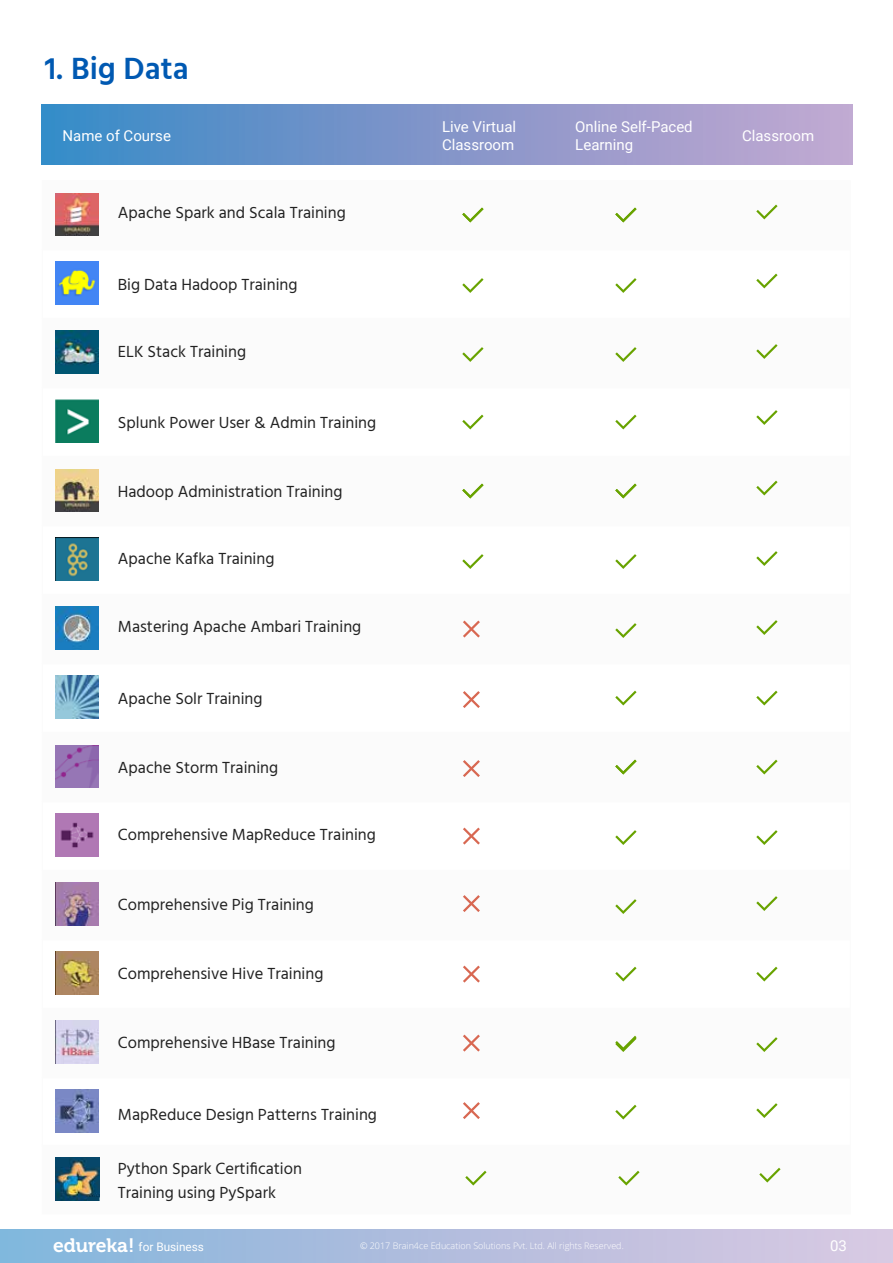
<style>
.page{position:relative;width:893px;height:1263px;background:#fff}
.page>*{position:absolute;margin:0;border:0;box-sizing:border-box;transform-origin:0 0}
.t1{font:600 31.5px "Hind";color:#0059b2}
.t2{font:16.5px/24px "Hind";color:#222}
.t3{font:15px/18px "Roboto";color:#fff}
.t4{font:11.85px "Roboto";color:#fff}
.t5{font:300 9px "Open Sans";color:#fff}
.s1{font-family:"Museo 700";font-size:19.35px}
</style>
<div class="page">
<div style="left:42px;top:180px;width:809px;height:70px;background:#fbfbfb"></div>
<img style="left:56px;top:193px;width:42px;height:43px">
<div style="left:42px;top:318px;width:809px;height:70px;background:#fbfbfb"></div>
<img style="left:56px;top:262px;width:42px;height:42px">
<img style="left:56px;top:331px;width:42px;height:42px">
<img style="left:56px;top:400px;width:42px;height:42px">
<svg style="left:462px;top:278px;width:22px;height:15px"></svg>
<svg style="left:462px;top:208px;width:22px;height:14px"></svg>
<svg style="left:462px;top:347px;width:22px;height:15px"></svg>
<svg style="left:462px;top:415px;width:22px;height:14px"></svg>
<div style="left:42px;top:456px;width:809px;height:70px;background:#fbfbfb"></div>
<div style="left:42px;top:594px;width:809px;height:70px;background:#fbfbfb"></div>
<svg style="left:462px;top:554px;width:22px;height:15px"></svg>
<svg style="left:462px;top:484px;width:22px;height:14px"></svg>
<div style="left:42px;top:732px;width:809px;height:70px;background:#fbfbfb"></div>
<div style="left:42px;top:870px;width:809px;height:70px;background:#fbfbfb"></div>
<img style="left:56px;top:469px;width:42px;height:43px">
<img style="left:56px;top:538px;width:42px;height:42px">
<img style="left:56px;top:607px;width:42px;height:42px">
<img style="left:56px;top:676px;width:42px;height:42px">
<img style="left:56px;top:745px;width:42px;height:43px">
<img style="left:56px;top:814px;width:42px;height:42px">
<img style="left:56px;top:883px;width:42px;height:42px">
<img style="left:56px;top:952px;width:42px;height:42px">
<div style="left:42px;top:1008px;width:809px;height:70px;background:#fbfbfb"></div>
<img style="left:56px;top:1021px;width:42px;height:42px">
<div style="left:41px;top:104px;width:811px;height:60px;background:linear-gradient(to right,#3989c6,#c8a6d0)"></div>
<img style="left:56px;top:1090px;width:42px;height:42px">
<svg style="left:615px;top:278px;width:22px;height:15px"></svg>
<svg style="left:615px;top:208px;width:22px;height:14px"></svg>
<svg style="left:615px;top:347px;width:22px;height:15px"></svg>
<svg style="left:615px;top:415px;width:22px;height:14px"></svg>
<svg style="left:615px;top:554px;width:22px;height:15px"></svg>
<svg style="left:615px;top:484px;width:22px;height:14px"></svg>
<svg style="left:615px;top:623px;width:22px;height:15px"></svg>
<svg style="left:615px;top:691px;width:22px;height:14px"></svg>
<svg style="left:615px;top:830px;width:22px;height:15px"></svg>
<svg style="left:615px;top:760px;width:22px;height:14px"></svg>
<svg style="left:615px;top:899px;width:22px;height:15px"></svg>
<svg style="left:615px;top:967px;width:22px;height:14px"></svg>
<svg style="left:615px;top:1105px;width:22px;height:14px"></svg>
<svg style="left:615px;top:1036px;width:22px;height:16px"></svg>
<div style="left:0;top:1229px;width:893px;height:34px;background:linear-gradient(to right,#84b5dc,#dcc8e1)"></div>
<svg style="left:756px;top:620px;width:22px;height:15px"></svg>
<svg style="left:756px;top:691px;width:22px;height:14px"></svg>
<svg style="left:756px;top:760px;width:22px;height:14px"></svg>
<svg style="left:756px;top:830px;width:22px;height:15px"></svg>
<svg style="left:756px;top:896px;width:22px;height:15px"></svg>
<svg style="left:756px;top:967px;width:22px;height:14px"></svg>
<svg style="left:756px;top:1037px;width:22px;height:15px"></svg>
<svg style="left:756px;top:1103px;width:22px;height:15px"></svg>
<svg style="left:756px;top:205px;width:22px;height:14px"></svg>
<svg style="left:756px;top:274px;width:22px;height:14px"></svg>
<svg style="left:756px;top:344px;width:22px;height:15px"></svg>
<svg style="left:756px;top:410px;width:22px;height:15px"></svg>
<svg style="left:756px;top:481px;width:22px;height:14px"></svg>
<svg style="left:756px;top:551px;width:22px;height:15px"></svg>
<svg style="left:463px;top:691px;width:17px;height:17px"></svg>
<svg style="left:463px;top:620px;width:17px;height:17px"></svg>
<svg style="left:463px;top:760px;width:17px;height:17px"></svg>
<svg style="left:463px;top:827px;width:17px;height:17px"></svg>
<svg style="left:463px;top:965px;width:17px;height:17px"></svg>
<svg style="left:463px;top:895px;width:17px;height:17px"></svg>
<svg style="left:463px;top:1034px;width:17px;height:18px"></svg>
<svg style="left:463px;top:1102px;width:17px;height:17px"></svg>
<div style="left:42px;top:1145px;width:809px;height:69px;background:#fbfbfb"></div>
<img style="left:56px;top:1157px;width:43px;height:43px">
<svg style="left:88px;top:1197px;width:11px;height:3px"></svg>
<svg style="left:465px;top:1171px;width:22px;height:14px"></svg>
<svg style="left:618px;top:1171px;width:22px;height:14px"></svg>
<svg style="left:759px;top:1168px;width:22px;height:14px"></svg>
<h1 class="t1" style="left:45px;top:46px;width:145px">1. Big Data</h1>
<p class="t3" style="left:442px;top:117px;width:76px">Live Virtual<br>Classroom</p>
<p class="t3" style="left:575px;top:117px;width:119px">Online Self-Paced<br>Learning</p>
<p class="t3" style="left:63px;top:126px;width:110px">Name of Course</p>
<p class="t3" style="left:742px;top:126px;width:74px">Classroom</p>
<p class="t2" style="left:118px;top:201px;width:229px">Apache Spark and Scala Training</p>
<p class="t2" style="left:118px;top:273px;width:181px">Big Data Hadoop Training</p>
<p class="t2" style="left:118px;top:341px;width:130px">ELK Stack Training</p>
<p class="t2" style="left:118px;top:411px;width:260px">Splunk Power User &amp; Admin Training</p>
<p class="t2" style="left:118px;top:480px;width:226px">Hadoop Administration Training</p>
<p class="t2" style="left:118px;top:548px;width:158px">Apache Kafka Training</p>
<p class="t2" style="left:118px;top:615px;width:245px">Mastering Apache Ambari Training</p>
<p class="t2" style="left:118px;top:687px;width:146px">Apache Solr Training</p>
<p class="t2" style="left:118px;top:756px;width:162px">Apache Storm Training</p>
<p class="t2" style="left:118px;top:824px;width:260px">Comprehensive MapReduce Training</p>
<p class="t2" style="left:118px;top:893px;width:198px">Comprehensive Pig Training</p>
<p class="t2" style="left:118px;top:962px;width:207px">Comprehensive Hive Training</p>
<p class="t2" style="left:118px;top:1031px;width:219px">Comprehensive HBase Training</p>
<p class="t2" style="left:118px;top:1103px;width:261px">MapReduce Design Patterns Training</p>
<p class="t2" style="left:118px;top:1157px;width:186px">Python Spark Certification<br>Training using PySpark</p>
<p class="t4" style="left:53px;top:1238px;width:152px"><span class="s1">edureka!</span> for Business</p>
<p class="t5" style="left:360px;top:1239px;width:265px">© 2017 Brain4ce Education Solutions Pvt. Ltd. All rights Reserved.</p>
<p class="t3" style="left:830px;top:1236px;width:18px">03</p>
</div>
